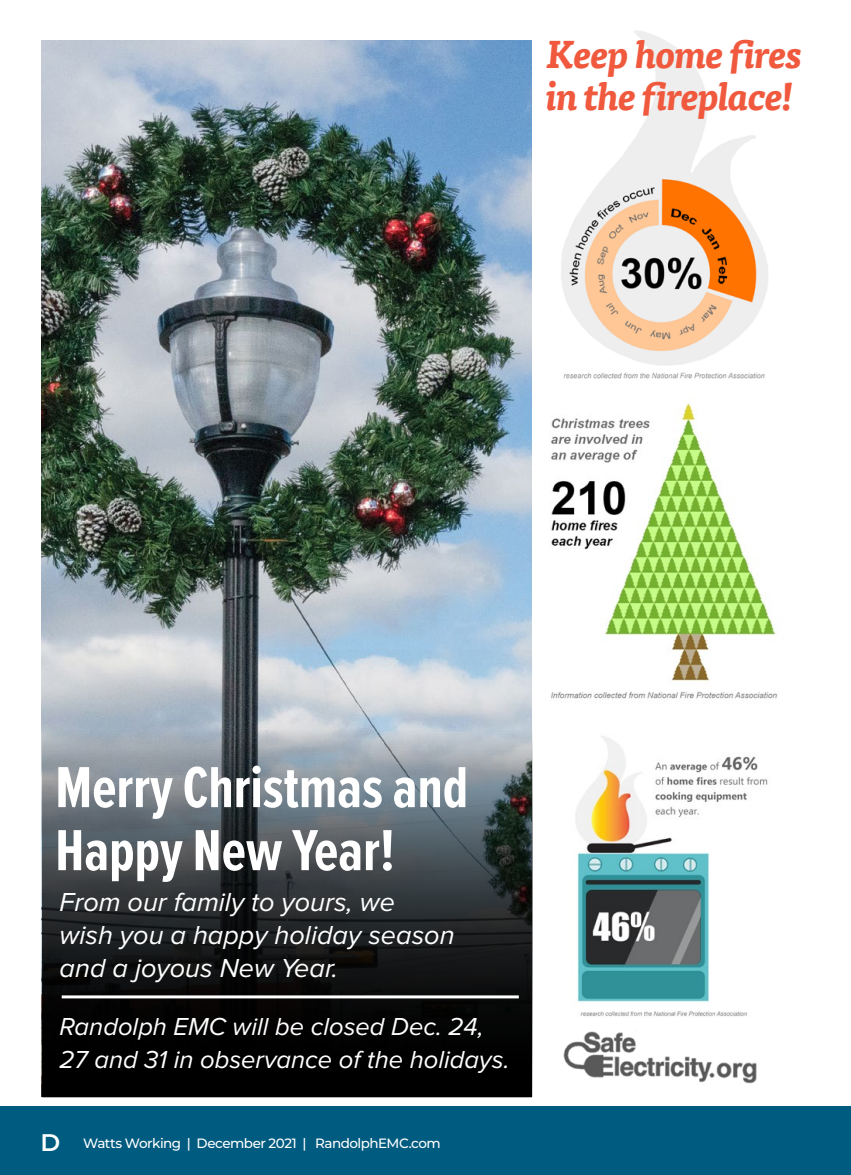
<style>
.page{position:relative;width:851px;height:1175px;background:#fff}
.page>*{position:absolute;margin:0;border:0;box-sizing:border-box;transform-origin:0 0}
.t1{font:700 60px/63px "Proxima Nova Ex Cn";color:#fff}
.t2{font:italic 700 38.25px/41.8px "Tisa Pro";letter-spacing:-.025em;color:#f0593d}
.t3{font:italic 27px/33px "Proxima Nova";color:#fff}
.t4{font:italic 25.5px/33px "Proxima Nova";color:#fff}
.t5{font:600 24px "Montserrat";color:#fff}
.t6{font:500 13.5px "Montserrat";letter-spacing:-.035em;color:#fff}
</style>
<div class="page">
<div style="left:0;top:1105px;width:850px;height:69px;background:#005b80"></div>
<img style="left:42px;top:40px;width:489px;height:604px">
<svg style="left:41px;top:644px;width:492px;height:454px;background:#50555a"></svg>
<hr style="left:62px;top:995px;width:457px;height:3px;background:#fff">
<img style="left:575px;top:736px;width:193px;height:281px">
<img style="left:563px;top:1031px;width:194px;height:53px">
<img style="left:561px;top:31px;width:207px;height:348px">
<div style="left:537px;top:62px;width:112px;height:54px;background:#fff;border-radius:50%"></div>
<img style="left:551px;top:403px;width:227px;height:296px">
<div style="left:543px;top:643px;width:122px;height:35px;background:#fff;border-radius:50%"></div>
<p class="t2" style="left:546px;top:32px;width:258px">Keep home fires in the fireplace!</p>
<p class="t1" style="left:55px;top:754px;width:414px">Merry Christmas and<br>Happy New Year!</p>
<p class="t3" style="left:60px;top:886px;width:396px">From our family to yours, we wish you a happy holiday season and a joyous New Year.</p>
<p class="t4" style="left:60px;top:1011px;width:451px">Randolph EMC will be closed Dec. 24,<br>27 and 31 in observance of the holidays.</p>
<p class="t5" style="left:40px;top:1125px;width:21px">D</p>
<p class="t6" style="left:83px;top:1134px;width:359px">Watts Working | December 2021 | RandolphEMC.com</p>
</div>
